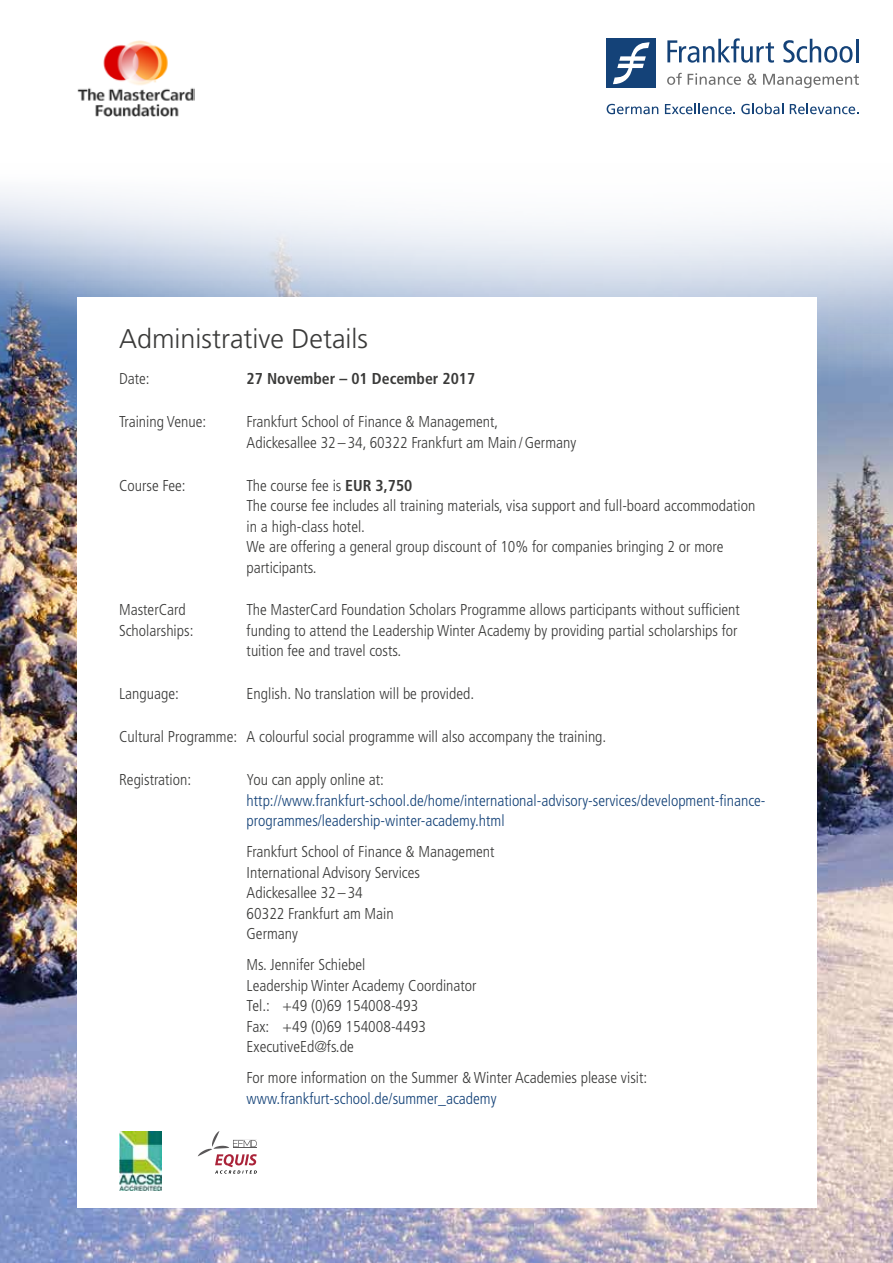
<style>
.page{position:relative;width:893px;height:1263px;background:#fff}
.page>*{position:absolute;margin:0;border:0;box-sizing:border-box;transform-origin:0 0}
.t1{font:300 27px "Frutiger LT";color:#3a3a39}
.t2{font:300 condensed 15.75px/20.5px "Frutiger LT";color:#3a3a39}
.t3{font:300 condensed 15.75px/20.4px "Frutiger LT";color:#144278}
.t4{font:700 condensed 15.75px "Frutiger LT";color:#3a3a39}
.s1{font-weight:700}
</style>
<div class="page">
<img style="left:0;top:398px;width:893px;height:865px">
<svg style="left:0;top:38px;width:893px;height:360px"></svg>
<div style="left:606px;top:38px;width:50px;height:50px;background:#144278"></div>
<svg style="left:613px;top:42px;width:37px;height:43px"></svg>
<svg style="left:667px;top:38px;width:107px;height:25px"></svg>
<svg style="left:783px;top:39px;width:69px;height:24px"></svg>
<hr style="left:856px;top:39px;width:2px;height:23px;background:#144278">
<svg style="left:667px;top:73px;width:15px;height:12px"></svg>
<svg style="left:688px;top:73px;width:53px;height:12px"></svg>
<svg style="left:747px;top:74px;width:10px;height:11px"></svg>
<svg style="left:763px;top:74px;width:96px;height:14px"></svg>
<svg style="left:607px;top:104px;width:51px;height:10px"></svg>
<svg style="left:665px;top:103px;width:70px;height:11px"></svg>
<svg style="left:741px;top:103px;width:42px;height:11px"></svg>
<svg style="left:790px;top:103px;width:69px;height:11px"></svg>
<img style="left:0;top:161px;width:893px;height:213px">
<div style="left:77px;top:298px;width:739px;height:910px;background:#fff"></div>
<img style="left:77px;top:40px;width:117px;height:77px">
<img style="left:119px;top:1131px;width:43px;height:60px">
<svg style="left:198px;top:1131px;width:59px;height:42px"></svg>
<h1 class="t1" style="left:119px;top:323px;width:250px">Administrative Details</h1>
<p class="t2" style="left:119px;top:369px;width:32px">Date:</p>
<p class="t4" style="left:247px;top:369px;width:230px">27 November – 01 December 2017</p>
<p class="t2" style="left:119px;top:412px;width:89px">Training Venue:</p>
<p class="t2" style="left:247px;top:412px;width:331px">Frankfurt School of Finance &amp; Management,<br>Adickesallee 32 –34, 60322 Frankfurt am Main /Germany</p>
<p class="t2" style="left:119px;top:475px;width:68px">Course Fee:</p>
<p class="t2" style="left:247px;top:475px;width:510px">The course fee is <span class="s1">EUR 3,750<br></span>The course fee includes all training materials, visa support and full-board accommodation in a high-class hotel.<br>We are offering a general group discount of 10% for companies bringing 2 or more participants.</p>
<p class="t2" style="left:119px;top:600px;width:76px">MasterCard<br>Scholarships:</p>
<p class="t2" style="left:247px;top:600px;width:495px">The MasterCard Foundation Scholars Programme allows participants without sufficient funding to attend the Leadership Winter Academy by providing partial scholarships for tuition fee and travel costs.</p>
<p class="t2" style="left:119px;top:684px;width:61px">Language:</p>
<p class="t2" style="left:247px;top:684px;width:229px">English. No translation will be provided.</p>
<p class="t2" style="left:119px;top:727px;width:489px">Cultural Programme: A colourful social programme will also accompany the training.</p>
<p class="t2" style="left:119px;top:770px;width:74px">Registration:</p>
<p class="t2" style="left:247px;top:770px;width:139px">You can apply online at:</p>
<p class="t3" style="left:247px;top:790px;width:520px">http://www.frankfurt-school.de/home/international-advisory-services/development-finance&shy;programmes/leadership-winter-academy.html</p>
<p class="t2" style="left:247px;top:842px;width:249px">Frankfurt School of Finance &amp; Management<br>International Advisory Services<br>Adickesallee 32 – 34<br>60322 Frankfurt am Main<br>Germany</p>
<p class="t2" style="left:247px;top:955px;width:231px">Ms. Jennifer Schiebel<br>Leadership Winter Academy Coordinator<br>Tel.: +49 (0)69 154008-493<br>Fax: +49 (0)69 154008-4493<br>ExecutiveEd@fs.de</p>
<p class="t2" style="left:247px;top:1068px;width:402px">For more information on the Summer &amp; Winter Academies please visit:</p>
<p class="t3" style="left:247px;top:1088px;width:251px">www.frankfurt-school.de/summer_academy</p>
</div>
